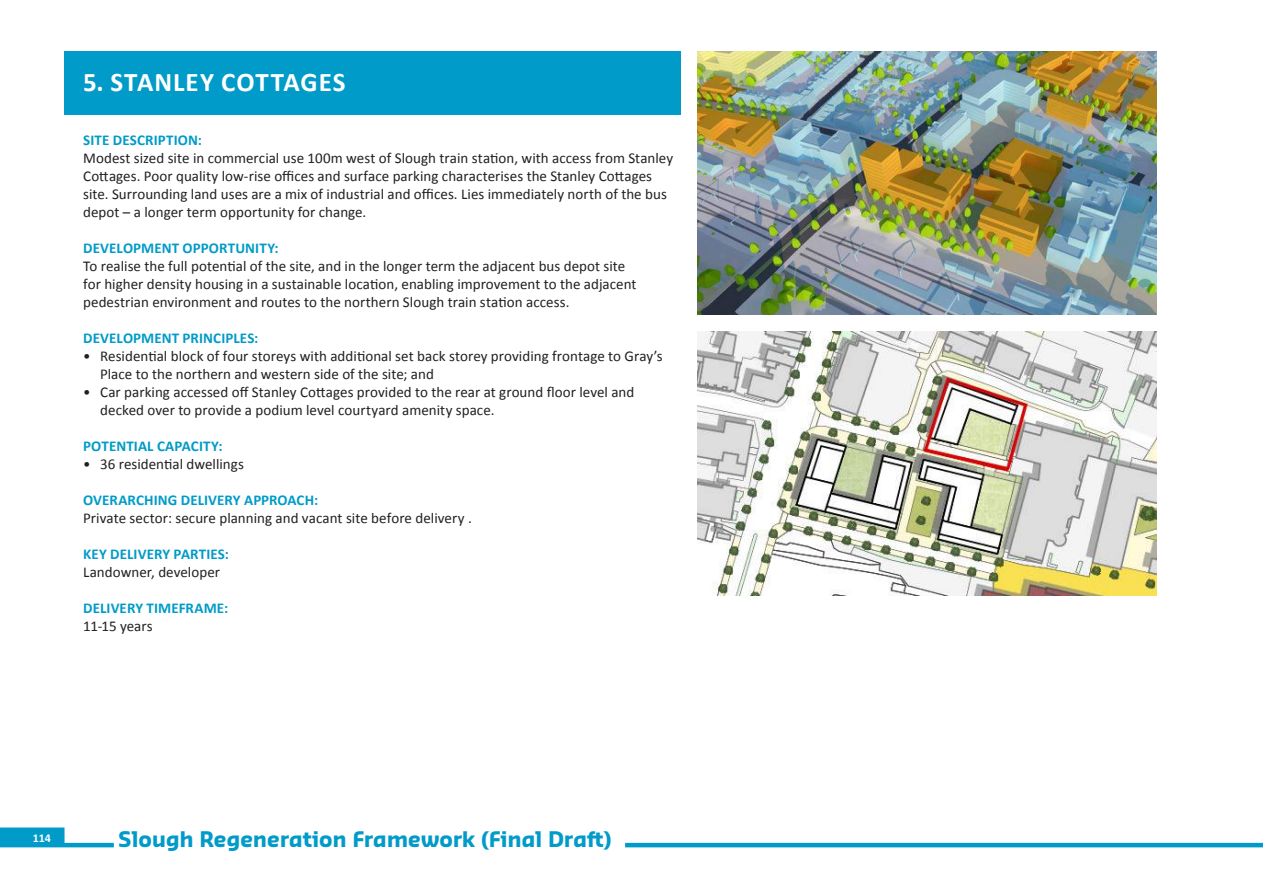
<style>
.page{position:relative;width:1263px;height:893px;background:#fff}
.page>*{position:absolute;margin:0;border:0;box-sizing:border-box;transform-origin:0 0}
.t1{font:700 27px "Calibri";letter-spacing:.035em;color:#fff}
.t2{font:700 21px "Sansa Pro";letter-spacing:-.01em;color:#009bc8}
.t3{font:15px/18px "Calibri";letter-spacing:.005em;color:#231f20}
.t4{font:700 15px "Calibri";letter-spacing:.005em;color:#009bc8}
.t5{font:700 12px "Calibri";color:#fff}
</style>
<div class="page">
<div style="left:64px;top:51px;width:617px;height:64px;background:#009bc8"></div>
<img style="left:698px;top:51px;width:459px;height:264px">
<img style="left:698px;top:332px;width:459px;height:263px">
<hr style="left:625px;top:843px;width:638px;height:4px;background:#009bc8">
<hr style="left:0;top:843px;width:114px;height:4px;background:#009bc8">
<div style="left:0;top:827px;width:65px;height:19px;background:#009bc8;border:2px solid #009bc8"></div>
<h1 class="t1" style="left:83px;top:66px;width:264px">5. STANLEY COTTAGES</h1>
<p class="t4" style="left:83px;top:131px;width:120px">SITE DESCRIPTION:</p>
<p class="t3" style="left:83px;top:149px;width:591px">Modest sized site in commercial use 100m west of Slough train station, with access from Stanley Cottages. Poor quality low-rise offices and surface parking characterises the Stanley Cottages site. Surrounding land uses are a mix of industrial and offices. Lies immediately north of the bus depot – a longer term opportunity for change.</p>
<p class="t4" style="left:83px;top:239px;width:197px">DEVELOPMENT OPPORTUNITY:</p>
<p class="t3" style="left:83px;top:257px;width:555px">To realise the full potential of the site, and in the longer term the adjacent bus depot site for higher density housing in a sustainable location, enabling improvement to the adjacent pedestrian environment and routes to the northern Slough train station access.</p>
<p class="t4" style="left:83px;top:329px;width:177px">DEVELOPMENT PRINCIPLES:</p>
<p class="t3" style="left:100px;top:347px;width:564px;text-indent:-17px">• Residential block of four storeys with additional set back storey providing frontage to Gray’s<br>Place to the northern and western side of the site; and</p>
<p class="t3" style="left:100px;top:383px;width:536px;text-indent:-17px">• Car parking accessed off Stanley Cottages provided to the rear at ground floor level and decked over to provide a podium level courtyard amenity space.</p>
<p class="t4" style="left:83px;top:437px;width:141px">POTENTIAL CAPACITY:</p>
<p class="t3" style="left:83px;top:455px;width:162px">• 36 residential dwellings</p>
<p class="t4" style="left:83px;top:491px;width:237px">OVERARCHING DELIVERY APPROACH:</p>
<p class="t3" style="left:83px;top:509px;width:390px">Private sector: secure planning and vacant site before delivery .</p>
<p class="t4" style="left:83px;top:545px;width:147px">KEY DELIVERY PARTIES:</p>
<p class="t3" style="left:83px;top:563px;width:139px">Landowner, developer</p>
<p class="t4" style="left:83px;top:599px;width:146px">DELIVERY TIMEFRAME:</p>
<p class="t3" style="left:83px;top:617px;width:71px">11-15 years</p>
<p class="t5" style="left:33px;top:830px;width:20px">114</p>
<h2 class="t2" style="left:118px;top:825px;width:495px">Slough Regeneration Framework (Final Draft)</h2>
</div>
